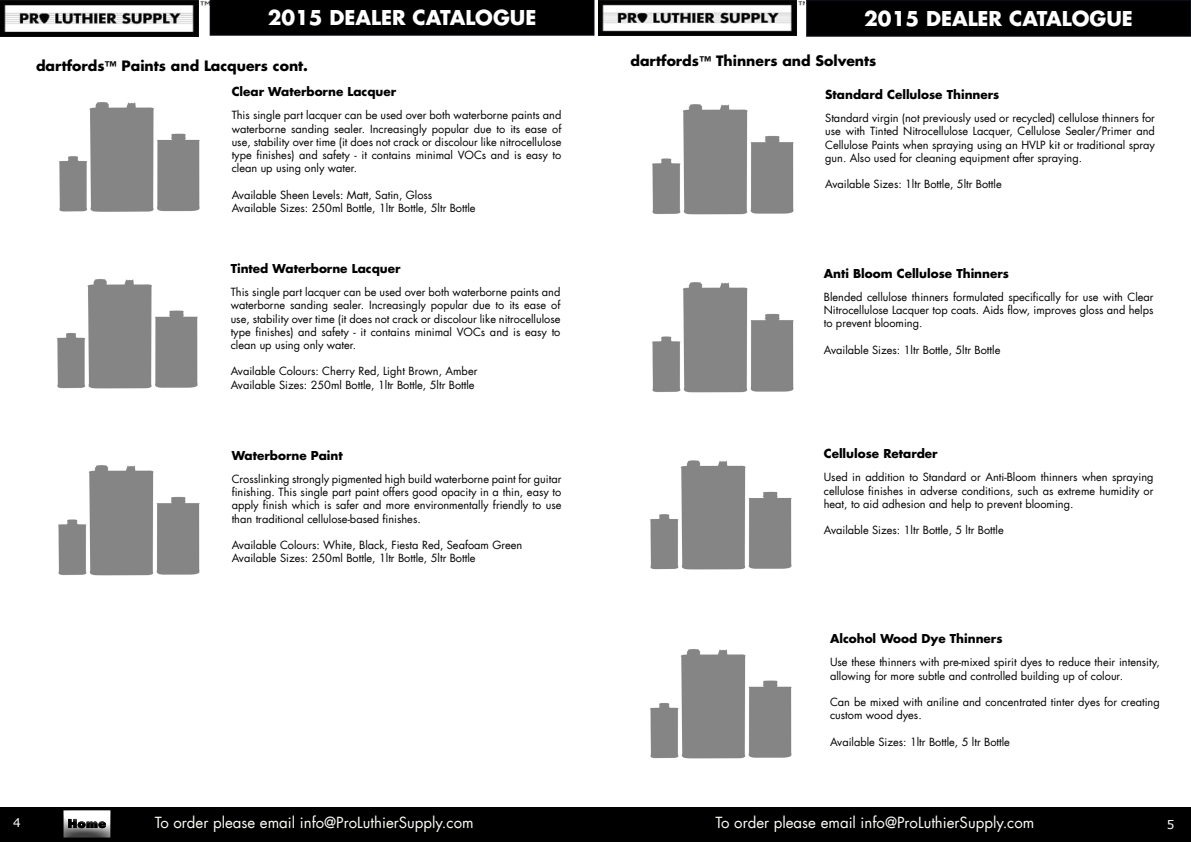
<style>
.page{position:relative;width:1191px;height:842px;background:#fff}
.page>*{position:absolute;margin:0;border:0;box-sizing:border-box;transform-origin:0 0}
.t1{font:700 20px "Futura LT";color:#fff}
.t2{font:15px "Futura LT";color:#fbfdf8}
.t3{font:700 14px "Futura LT";color:#000}
.t4{font:700 12px "Futura LT";color:#000}
.t5{font:12px "MS Reference Sans Serif";color:#fff}
.t6{font:11px/13.2px "Futura LT";color:#000;text-align:justify}
.s1{font-size:13px}
</style>
<div class="page">
<div style="left:210px;top:0;width:384px;height:36px;background:#000"></div>
<img style="left:0;top:0;width:210px;height:36px">
<div style="left:806px;top:0;width:384px;height:36px;background:#000"></div>
<div style="left:806px;top:0;width:385px;height:37px;border:1px solid #0b0d17"></div>
<img style="left:599px;top:0;width:206px;height:36px">
<div style="left:0;top:807px;width:1191px;height:35px;background:#000"></div>
<div style="left:55px;top:804px;width:73px;height:28px;background:#fff;opacity:.75"></div>
<div style="left:55px;top:815px;width:73px;height:27px;background:#000;opacity:.75"></div>
<img style="left:652px;top:104px;width:142px;height:111px">
<img style="left:652px;top:282px;width:142px;height:111px">
<img style="left:650px;top:460px;width:142px;height:110px">
<img style="left:650px;top:649px;width:142px;height:110px">
<img style="left:59px;top:102px;width:141px;height:110px">
<img style="left:57px;top:279px;width:141px;height:110px">
<img style="left:58px;top:465px;width:142px;height:111px">
<h1 class="t1" style="left:268px;top:4px;width:270px">2015 DEALER CATALOGUE</h1>
<h1 class="t1" style="left:864px;top:5px;width:270px">2015 DEALER CATALOGUE</h1>
<p class="t3" style="left:36px;top:56px;width:273px">dartfords<span class="s1">™</span> Paints and Lacquers cont.</p>
<p class="t4" style="left:232px;top:84px;width:166px">Clear Waterborne Lacquer</p>
<p class="t3" style="left:630px;top:51px;width:247px">dartfords<span class="s1">™</span> Thinners and Solvents</p>
<p class="t4" style="left:825px;top:86px;width:176px">Standard Cellulose Thinners</p>
<p class="t6" style="left:232px;top:109px;width:331px">This single part lacquer can be used over both waterborne paints and waterborne sanding sealer. Increasingly popular due to its ease of use, stability over time (it does not crack or discolour like nitrocellulose type finishes) and safety - it contains minimal VOCs and is easy to clean up using only water.</p>
<p class="t6" style="left:232px;top:188px;width:245px">Available Sheen Levels: Matt, Satin, Gloss<br>Available Sizes: 250ml Bottle, 1ltr Bottle, 5ltr Bottle</p>
<p class="t6" style="left:825px;top:112px;width:331px">Standard virgin (not previously used or recycled) cellulose thinners for use with Tinted Nitrocellulose Lacquer, Cellulose Sealer/Primer and Cellulose Paints when spraying using an HVLP kit or traditional spray gun. Also used for cleaning equipment after spraying.</p>
<p class="t6" style="left:825px;top:178px;width:178px">Available Sizes: 1ltr Bottle, 5ltr Bottle</p>
<p class="t4" style="left:231px;top:260px;width:171px">Tinted Waterborne Lacquer</p>
<p class="t4" style="left:823px;top:265px;width:187px">Anti Bloom Cellulose Thinners</p>
<p class="t6" style="left:231px;top:286px;width:331px">This single part lacquer can be used over both waterborne paints and waterborne sanding sealer. Increasingly popular due to its ease of use, stability over time (it does not crack or discolour like nitrocellulose type finishes) and safety - it contains minimal VOCs and is easy to clean up using only water.</p>
<p class="t6" style="left:231px;top:365px;width:248px">Available Colours: Cherry Red, Light Brown, Amber<br>Available Sizes: 250ml Bottle, 1ltr Bottle, 5ltr Bottle</p>
<p class="t6" style="left:823px;top:290px;width:331px">Blended cellulose thinners formulated specifically for use with Clear Nitrocellulose Lacquer top coats. Aids flow, improves gloss and helps to prevent blooming.</p>
<p class="t6" style="left:823px;top:343px;width:178px">Available Sizes: 1ltr Bottle, 5ltr Bottle</p>
<p class="t4" style="left:232px;top:447px;width:113px">Waterborne Paint</p>
<p class="t4" style="left:823px;top:446px;width:115px">Cellulose Retarder</p>
<p class="t6" style="left:232px;top:472px;width:331px">Crosslinking strongly pigmented high build waterborne paint for guitar finishing. This single part paint offers good opacity in a thin, easy to apply finish which is safer and more environmentally friendly to use than traditional cellulose-based finishes.</p>
<p class="t6" style="left:232px;top:538px;width:292px">Available Colours: White, Black, Fiesta Red, Seafoam Green<br>Available Sizes: 250ml Bottle, 1ltr Bottle, 5ltr Bottle</p>
<p class="t6" style="left:823px;top:471px;width:331px">Used in addition to Standard or Anti-Bloom thinners when spraying cellulose finishes in adverse conditions, such as extreme humidity or heat, to aid adhesion and help to prevent blooming.</p>
<p class="t6" style="left:823px;top:524px;width:181px">Available Sizes: 1ltr Bottle, 5 ltr Bottle</p>
<p class="t4" style="left:830px;top:631px;width:174px">Alcohol Wood Dye Thinners</p>
<p class="t6" style="left:830px;top:656px;width:331px">Use these thinners with pre-mixed spirit dyes to reduce their intensity, allowing for more subtle and controlled building up of colour.</p>
<p class="t6" style="left:830px;top:695px;width:331px">Can be mixed with aniline and concentrated tinter dyes for creating custom wood dyes.</p>
<p class="t6" style="left:830px;top:735px;width:181px">Available Sizes: 1ltr Bottle, 5 ltr Bottle</p>
<p class="t5" style="left:13px;top:815px;width:9px">4</p>
<h2 class="t2" style="left:155px;top:813px;width:320px">To order please email info@ProLuthierSupply.com</h2>
<h2 class="t2" style="left:715px;top:813px;width:320px">To order please email info@ProLuthierSupply.com</h2>
<p class="t5" style="left:1166px;top:817px;width:9px">5</p>
</div>
